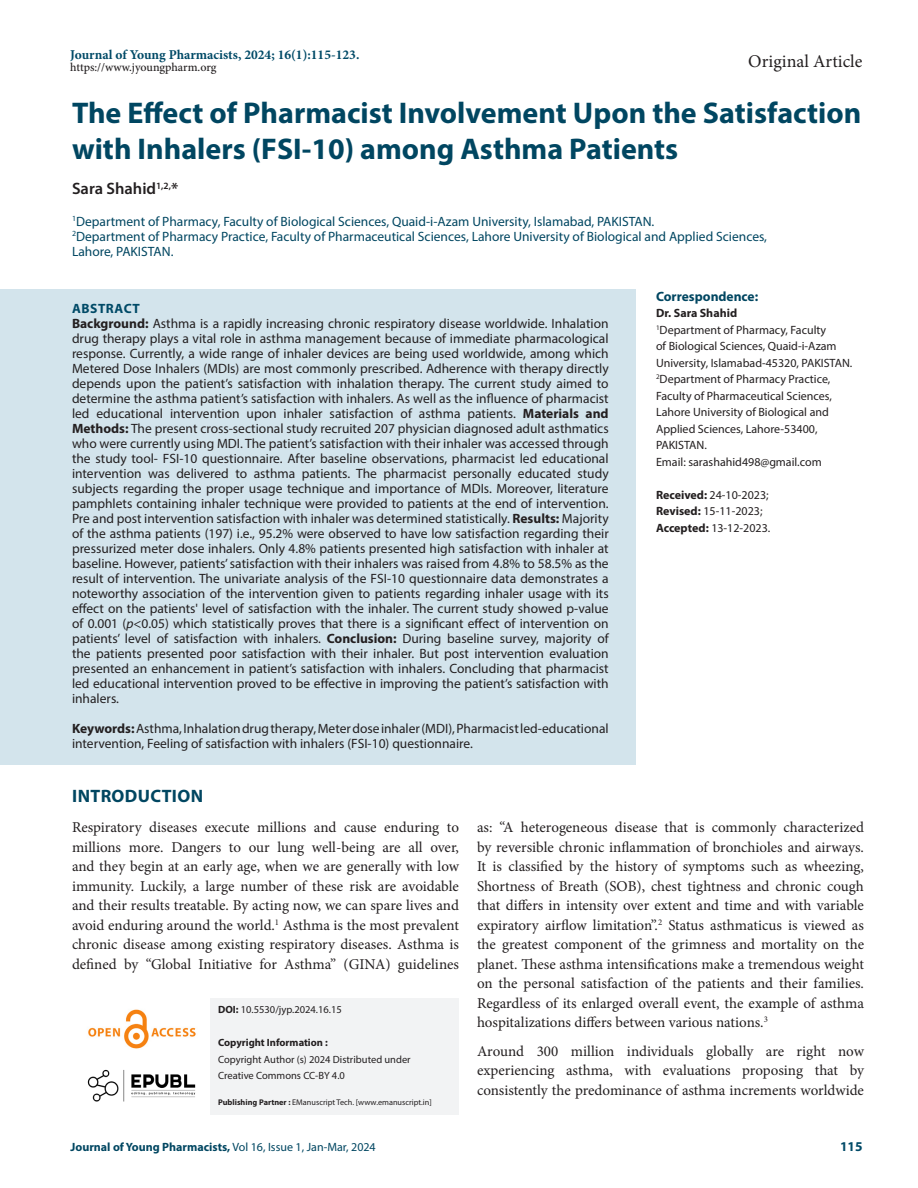
<style>
.page{position:relative;width:918px;height:1188px;background:#fff}
.page>*{position:absolute;margin:0;border:0;box-sizing:border-box;transform-origin:0 0}
.Art_Title{font:700 30px/36px "Myriad Pro";color:#004661}
.t1{font:18px "Minion Pro";color:#231f20}
.Intro_head{font:700 18px "Myriad Pro";letter-spacing:.02em;color:#004661}
.Author_Names{font:600 16.5px "Myriad Pro";color:#231f20}
.Body_text__FO{font:15px/19.5px "Minion Pro";color:#231f20;text-align:justify}
.Body_text{font:15px/19.5px "Minion Pro";letter-spacing:-.005em;color:#231f20;text-align:justify}
.Abstract_TXT{font:13.5px/15px "Myriad Pro";color:#231f20;text-align:justify}
.Author_Affiliations{font:13.5px/15px "Myriad Pro";color:#004661}
.KY{font:13.5px/15px "Myriad Pro";color:#231f20}
.t2{font:700 13.5px "Minion Pro";color:#004a67}
.Correspondence_head{font:700 13.5px "Myriad Pro";color:#004661}
.ABS_Heading{font:700 13.5px "Myriad Pro";letter-spacing:.04em;color:#004a67}
.Correspondence_AU_Af{font:12px/16.5px "Myriad Pro";color:#231f20}
.Journal_Dates{font:12px/16.5px "Myriad Pro";color:#231f20}
.t3{font:700 12px "Myriad Pro";color:#004661}
.t4{font:500 12px "Minion Pro";letter-spacing:-.005em;color:#231f20}
.Correspondence_AU_Af-2{font:700 12px "Myriad Pro";color:#231f20}
.t5{font:10.5px/16.5px "Myriad Pro";color:#231f20}
.t6{font:700 10.5px "Myriad Pro";color:#231f20}
.t7{font:8.25px "Myriad Pro";color:#231f20}
.s1{font-weight:700}
.s2{font-style:italic}
.s3{font-weight:400}
</style>
<div class="page">
<img style="left:88px;top:1009px;width:108px;height:40px">
<img style="left:87px;top:1069px;width:109px;height:33px">
<div style="left:211px;top:998px;width:248px;height:36px;background:#f2f3f4"></div>
<div style="left:211px;top:1031px;width:248px;height:26px;background:#f2f3f4"></div>
<div style="left:211px;top:1048px;width:248px;height:25px;background:#f2f3f4"></div>
<div style="left:211px;top:1064px;width:248px;height:26px;background:#f2f3f4"></div>
<div style="left:211px;top:1084px;width:248px;height:30px;background:#f2f3f4"></div>
<div style="left:0;top:290px;width:636px;height:40px;background:#d3e4ec"></div>
<div style="left:0;top:305px;width:636px;height:415px;background:#d3e4ec"></div>
<div style="left:0;top:710px;width:636px;height:55px;background:#d3e4ec"></div>
<p class="t2" style="left:70px;top:45px;width:291px">Journal of Young Pharmacists, 2024; 16(1):115-123.</p>
<p class="t4" style="left:70px;top:59px;width:148px">https://www.jyoungpharm.org</p>
<h2 class="t1" style="left:748px;top:49px;width:116px">Original Article</h2>
<p class="Art_Title" style="left:72px;top:94px;width:791px">The Effect of Pharmacist Involvement Upon the Satisfaction with Inhalers (FSI-10) among Asthma Patients</p>
<p class="Author_Names" style="left:72px;top:178px;width:108px">Sara Shahid<sup>1,2,</sup>*</p>
<p class="Author_Affiliations" style="left:72px;top:214px;width:584px"><sup>1</sup>Department of Pharmacy, Faculty of Biological Sciences, Quaid-i-Azam University, Islamabad, PAKISTAN.</p>
<p class="Author_Affiliations" style="left:72px;top:229px;width:697px"><sup>2</sup>Department of Pharmacy Practice, Faculty of Pharmaceutical Sciences, Lahore University of Biological and Applied Sciences,<br>Lahore, PAKISTAN.</p>
<p class="Correspondence_head" style="left:656px;top:287px;width:104px">Correspondence:</p>
<p class="Correspondence_AU_Af-2" style="left:656px;top:305px;width:83px">Dr. Sara Shahid</p>
<p class="Correspondence_AU_Af" style="left:656px;top:321px;width:198px"><sup>1</sup>Department of Pharmacy, Faculty<br>of Biological Sciences, Quaid-i-Azam<br>University, Islamabad-45320, PAKISTAN.</p>
<p class="Correspondence_AU_Af" style="left:656px;top:371px;width:177px"><sup>2</sup>Department of Pharmacy Practice,<br>Faculty of Pharmaceutical Sciences,<br>Lahore University of Biological and<br>Applied Sciences, Lahore-53400,<br>PAKISTAN.</p>
<p class="Correspondence_AU_Af" style="left:656px;top:453px;width:167px">Email: sarashahid498@gmail.com</p>
<p class="ABS_Heading" style="left:72px;top:300px;width:69px">ABSTRACT</p>
<p class="Abstract_TXT" style="left:72px;top:316px;width:538px"><span class="s1">Background:</span> Asthma is a rapidly increasing chronic respiratory disease worldwide. Inhalation drug therapy plays a vital role in asthma management because of immediate pharmacological response. Currently, a wide range of inhaler devices are being used worldwide, among which Metered Dose Inhalers (MDIs) are most commonly prescribed. Adherence with therapy directly depends upon the patient’s satisfaction with inhalation therapy. The current study aimed to determine the asthma patient’s satisfaction with inhalers. As well as the influence of pharmacist led educational intervention upon inhaler satisfaction of asthma patients. <span class="s1">Materials and Methods:</span> The present cross-sectional study recruited 207 physician diagnosed adult asthmatics who were currently using MDI. The patient’s satisfaction with their inhaler was accessed through the study tool- FSI-10 questionnaire. After baseline observations, pharmacist led educational intervention was delivered to asthma patients. The pharmacist personally educated study subjects regarding the proper usage technique and importance of MDIs. Moreover, literature pamphlets containing inhaler technique were provided to patients at the end of intervention.<br>Pre and post intervention satisfaction with inhaler was determined statistically. <span class="s1">Results:</span> Majority of the asthma patients (197) i.e., 95.2% were observed to have low satisfaction regarding their pressurized meter dose inhalers. Only 4.8% patients presented high satisfaction with inhaler at baseline. However, patients’ satisfaction with their inhalers was raised from 4.8% to 58.5% as the result of intervention. The univariate analysis of the FSI-10 questionnaire data demonstrates a noteworthy association of the intervention given to patients regarding inhaler usage with its effect on the patients' level of satisfaction with the inhaler. The current study showed p-value of 0.001 (<span class="s2">p</span>&lt;0.05) which statistically proves that there is a significant effect of intervention on patients’ level of satisfaction with inhalers. <span class="s1">Conclusion:</span> During baseline survey, majority of the patients presented poor satisfaction with their inhaler. But post intervention evaluation presented an enhancement in patient’s satisfaction with inhalers. Concluding that pharmacist led educational intervention proved to be effective in improving the patient’s satisfaction with inhalers.</p>
<p class="KY" style="left:72px;top:721px;width:538px"><span class="s1">Keywords:</span> Asthma, Inhalation drug therapy, Meter dose inhaler (MDI), Pharmacist led-educational intervention, Feeling of satisfaction with inhalers (FSI-10) questionnaire.</p>
<p class="Intro_head" style="left:72px;top:784px;width:132px">INTRODUCTION</p>
<p class="Body_text__FO" style="left:72px;top:818px;width:389px">Respiratory diseases execute millions and cause enduring to millions more. Dangers to our lung well-being are all over, and they begin at an early age, when we are generally with low immunity. Luckily, a large number of these risk are avoidable and their results treatable. By acting now, we can spare lives and avoid enduring around the world.<sup>1</sup> Asthma is the most prevalent chronic disease among existing respiratory diseases. Asthma is defined by “Global Initiative for Asthma” (GINA) guidelines</p>
<p class="Body_text__FO" style="left:477px;top:818px;width:389px">as: “A heterogeneous disease that is commonly characterized by reversible chronic inflammation of bronchioles and airways.<br>It is classified by the history of symptoms such as wheezing, Shortness of Breath (SOB), chest tightness and chronic cough that differs in intensity over extent and time and with variable expiratory airflow limitation”.<sup>2</sup> Status asthmaticus is viewed as the greatest component of the grimness and mortality on the planet. These asthma intensifications make a tremendous weight on the personal satisfaction of the patients and their families.<br>Regardless of its enlarged overall event, the example of asthma hospitalizations differs between various nations.<sup>3</sup></p>
<p class="Body_text" style="left:477px;top:1041px;width:389px">Around 300 million individuals globally are right now experiencing asthma, with evaluations proposing that by consistently the predominance of asthma increments worldwide</p>
<p class="Journal_Dates" style="left:656px;top:486px;width:116px"><span class="s1">Received:</span> 24-10-2023;<br><span class="s1">Revised:</span> 15-11-2023;<br><span class="s1">Accepted:</span> 13-12-2023.</p>
<p class="t5" style="left:218px;top:1001px;width:125px"><span class="s1">DOI:</span> 10.5530/jyp.2024.16.15</p>
<p class="t6" style="left:218px;top:1036px;width:111px">Copyright Information :</p>
<p class="t5" style="left:218px;top:1051px;width:194px">Copyright Author (s) 2024 Distributed under<br>Creative Commons CC-BY 4.0</p>
<p class="t7" style="left:218px;top:1097px;width:215px"><span class="s1">Publishing Partner :</span> EManuscript Tech. [www.emanuscript.in]</p>
<p class="t3" style="left:70px;top:1139px;width:307px">Journal of Young Pharmacists, <span class="s3">Vol 16, Issue 1, Jan-Mar, 2024</span></p>
<p class="ABS_Heading" style="left:840px;top:1137px;width:24px">115</p>
</div>
